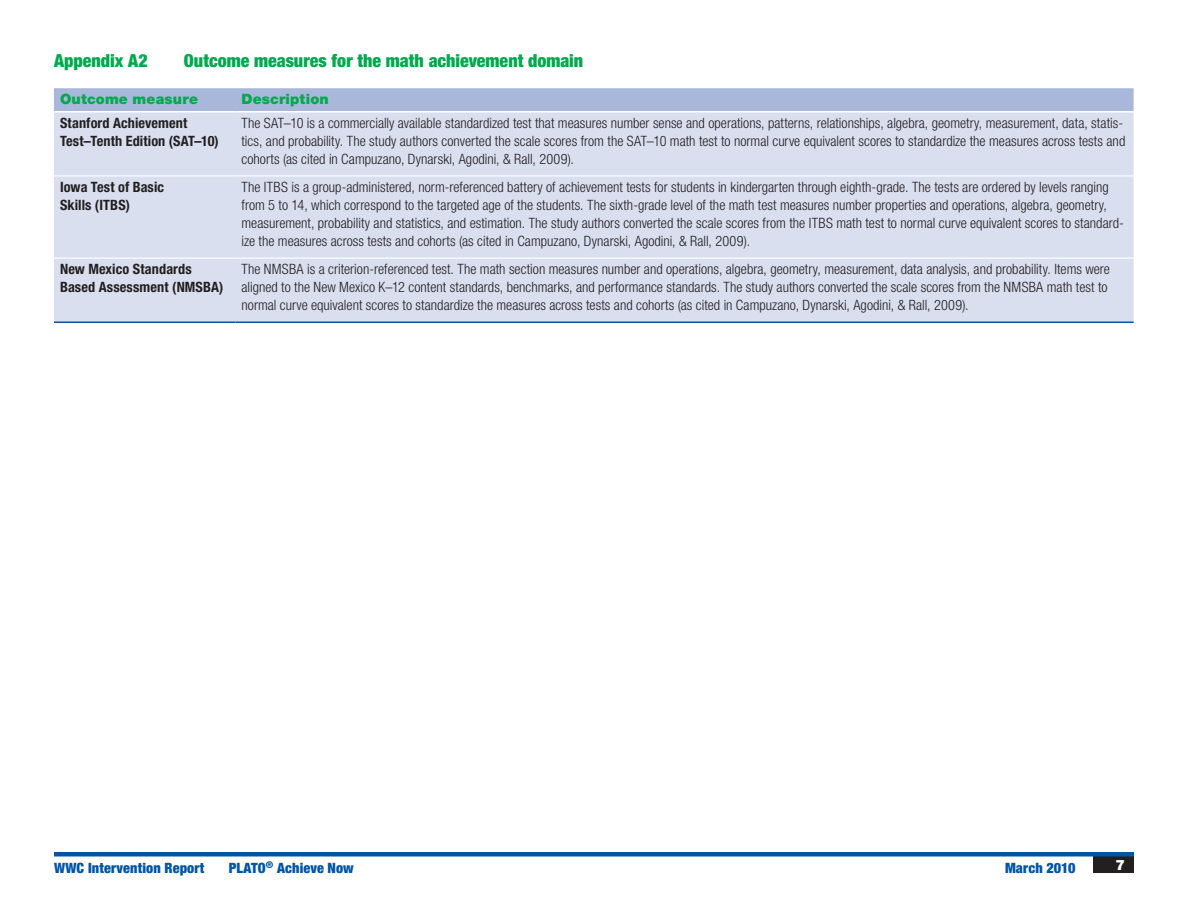
<style>
.page{position:relative;width:1188px;height:918px;background:#fff}
.page>*{position:absolute;margin:0;border:0;box-sizing:border-box;transform-origin:0 0}
.Appendix_title{font:900 condensed 18px "Helvetica Neue LT Std";color:#00a94e}
.Table_body_text{font:300 condensed 14.25px/18px "Helvetica Neue LT Std";letter-spacing:.005em;color:#231f20}
.Table_sub_head{font:700 condensed 14.25px/18px "Helvetica Neue LT Std";letter-spacing:.01em;color:#231f20}
.t1{font:900 condensed 14.25px "Helvetica Neue LT Std";letter-spacing:.01em;color:#0155a5}
.Table_col__head{font:900 14.25px "Helvetica Neue LT Std";letter-spacing:.01em;color:#00a94e}
.t2{font:900 14.25px "Helvetica Neue LT Std";color:#fff}
</style>
<div class="page">
<div style="left:1094px;top:856px;width:40px;height:17px;background:#231f20"></div>
<hr style="left:54px;top:852px;width:1080px;height:4px;background:#0155a5">
<div style="left:54px;top:88px;width:1080px;height:23px;background:#a9b8da"></div>
<div style="left:54px;top:113px;width:1080px;height:209px;background:#d9dfef"></div>
<hr style="left:54px;top:322px;width:181px;height:1px;background:#0155a5">
<hr style="left:235px;top:322px;width:899px;height:1px;background:#0155a5">
<hr style="left:54px;top:258px;width:181px;height:1px;background:#fff">
<hr style="left:235px;top:258px;width:899px;height:1px;background:#fff">
<hr style="left:54px;top:175px;width:181px;height:1px;background:#fff">
<hr style="left:235px;top:175px;width:899px;height:1px;background:#fff">
<p class="Appendix_title" style="left:54px;top:49px;width:95px">Appendix A2</p>
<p class="Appendix_title" style="left:184px;top:49px;width:401px">Outcome measures for the math achievement domain</p>
<p class="Table_col__head" style="left:60px;top:91px;width:139px">Outcome measure</p>
<p class="Table_col__head" style="left:241px;top:91px;width:89px">Description</p>
<p class="Table_sub_head" style="left:60px;top:114px;width:160px">Stanford Achievement<br>Test–Tenth Edition (SAT–10)</p>
<p class="Table_body_text" style="left:241px;top:114px;width:885px">The SAT–10 is a commercially available standardized test that measures number sense and operations, patterns, relationships, algebra, geometry, measurement, data, statis&shy;tics, and probability. The study authors converted the scale scores from the SAT–10 math test to normal curve equivalent scores to standardize the measures across tests and cohorts (as cited in Campuzano, Dynarski, Agodini, &amp; Rall, 2009).</p>
<p class="Table_sub_head" style="left:60px;top:178px;width:106px">Iowa Test of Basic<br>Skills (ITBS)</p>
<p class="Table_body_text" style="left:241px;top:178px;width:884px">The ITBS is a group-administered, norm-referenced battery of achievement tests for students in kindergarten through eighth-grade. The tests are ordered by levels ranging from 5 to 14, which correspond to the targeted age of the students. The sixth-grade level of the math test measures number properties and operations, algebra, geometry, measurement, probability and statistics, and estimation. The study authors converted the scale scores from the ITBS math test to normal curve equivalent scores to standard&shy;ize the measures across tests and cohorts (as cited in Campuzano, Dynarski, Agodini, &amp; Rall, 2009).</p>
<p class="Table_sub_head" style="left:60px;top:260px;width:165px">New Mexico Standards<br>Based Assessment (NMSBA)</p>
<p class="Table_body_text" style="left:241px;top:260px;width:870px">The NMSBA is a criterion-referenced test. The math section measures number and operations, algebra, geometry, measurement, data analysis, and probability. Items were aligned to the New Mexico K–12 content standards, benchmarks, and performance standards. The study authors converted the scale scores from the NMSBA math test to normal curve equivalent scores to standardize the measures across tests and cohorts (as cited in Campuzano, Dynarski, Agodini, &amp; Rall, 2009).</p>
<p class="t1" style="left:54px;top:859px;width:152px">WWC Intervention Report</p>
<p class="t1" style="left:229px;top:859px;width:127px">PLATO<sup>®</sup> Achieve Now</p>
<p class="t1" style="left:1005px;top:859px;width:72px">March 2010</p>
<p class="t2" style="left:1115px;top:856px;width:11px">7</p>
</div>
